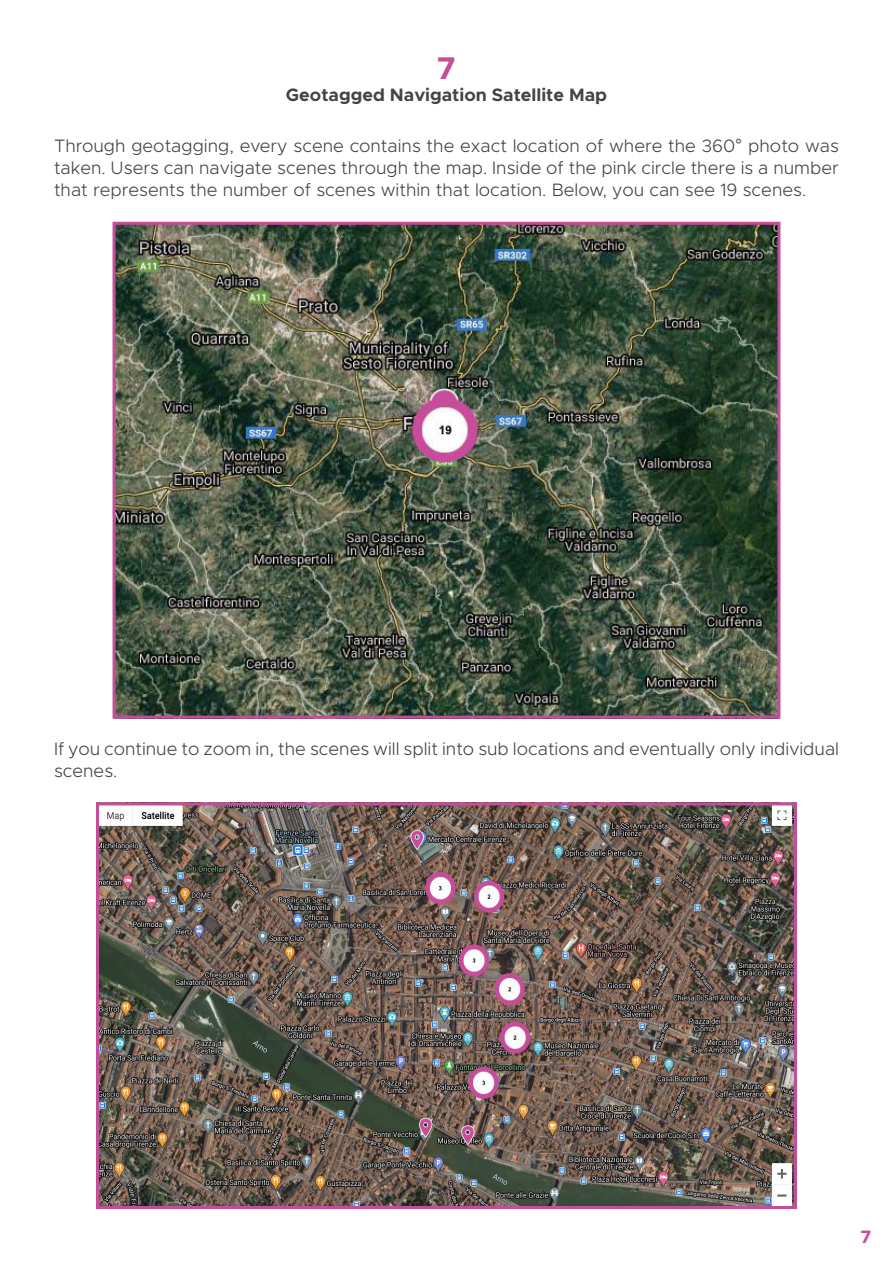
<style>
.page{position:relative;width:893px;height:1263px;background:#fff}
.page>*{position:absolute;margin:0;border:0;box-sizing:border-box;transform-origin:0 0}
.t1{font:700 31.5px "Metropolis";color:#c54e98}
.t2{font:300 18px/21.6px "Metropolis";color:#434541;text-align:justify}
.t3{font:700 18px "Metropolis";color:#434541}
.t4{font:700 18px "Metropolis";color:#c54e98}
.s1{font-family:"Arial";font-weight:400}
</style>
<div class="page">
<img style="left:117px;top:226px;width:659px;height:489px">
<div style="left:113px;top:222px;width:667px;height:497px;border:3px solid #c54e98"></div>
<img style="left:100px;top:806px;width:693px;height:399px">
<div style="left:96px;top:802px;width:701px;height:407px;border:3px solid #c54e98"></div>
<h1 class="t1" style="left:437px;top:48px;width:21px">7</h1>
<p class="t3" style="left:286px;top:83px;width:323px">Geotagged Navigation Satellite Map</p>
<p class="t2" style="left:54px;top:135px;width:786px">Through geotagging, every scene contains the exact location of where the 360<span class="s1">°</span> photo was taken. Users can navigate scenes through the map. Inside of the pink circle there is a number that represents the number of scenes within that location. Below, you can see 19 scenes.</p>
<p class="t2" style="left:54px;top:738px;width:786px">If you continue to zoom in, the scenes will split into sub locations and eventually only individual scenes.</p>
<p class="t4" style="left:860px;top:1225px;width:12px">7</p>
</div>
